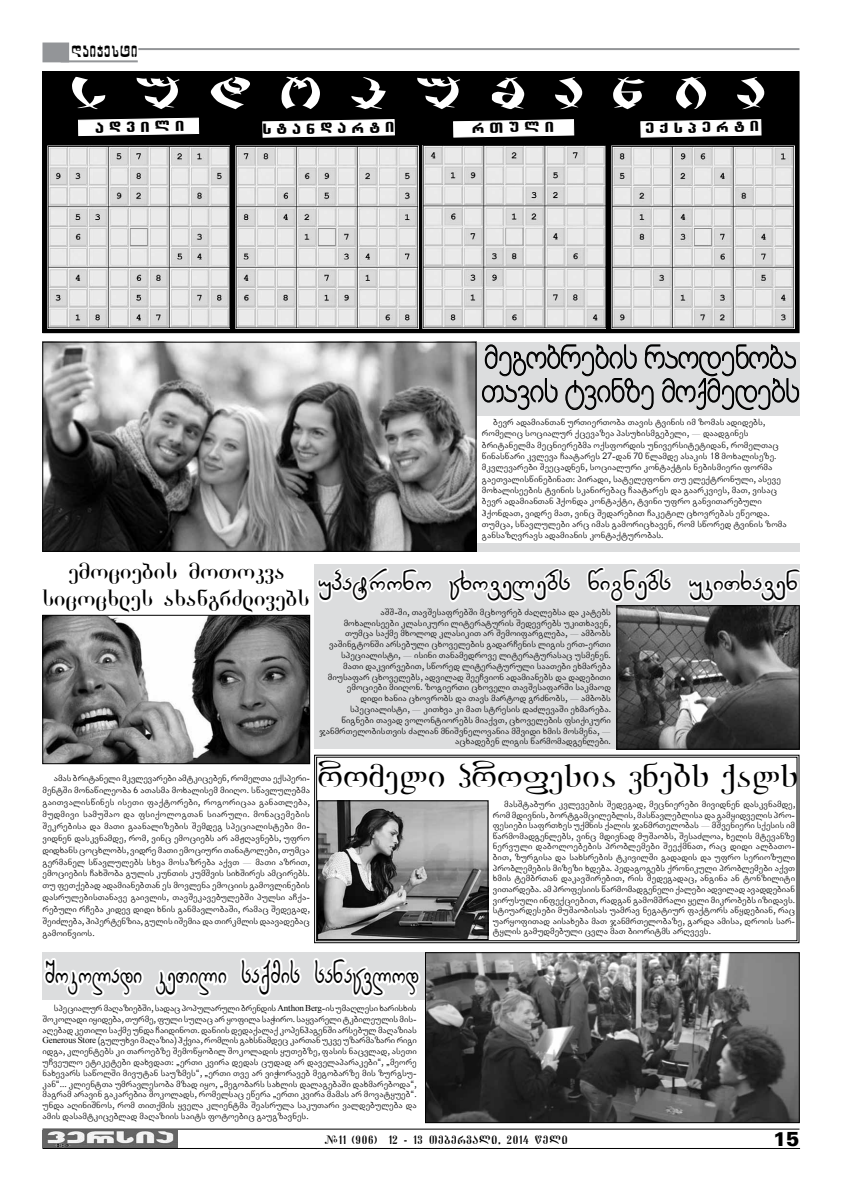
<style>
.page{position:relative;width:842px;height:1191px;background:#fff}
.page>*{position:absolute;margin:0;border:0;box-sizing:border-box;transform-origin:0 0}
.t1{font:46.1px "GHINURI";color:#fff;scale:2.5 1}
.t2{font:33.7px "Tamta";color:#000}
.t3{font:33.5px/33.6px "GEO Bordeaux";color:#000;scale:.75 1}
.t4{font:32.3px "Eka";color:#000;scale:.65 1}
.t5{font:27.9px "Eka";color:#000;scale:.89 1}
.t6{font:22.4px/26.9px "GEO Bodoni";color:#000;text-align:center}
.t7{font:20px "USA Black";color:#000}
.t8{font:15px "GEO Balav Mtavr";color:#000;scale:1.2 1}
.t9{font:12px "Geo Gedi Mze";color:#000;scale:2 1}
.t10{font:10px "Dumba Mtavr";color:#000}
.t11{font:9px/10.8px "Kolhety Normal";color:#000;text-align:justify}
.s1{font-family:"Times New Roman"}
</style>
<div class="page">
<hr style="left:43px;top:1128px;width:756px;height:1px;background:#000">
<img style="left:43px;top:1130px;width:135px;height:17px">
<hr style="left:43px;top:1148px;width:757px;height:1px;background:#000">
<hr style="left:61px;top:60px;width:77px;height:2px;background:#939598">
<div style="left:43px;top:43px;width:26px;height:19px;background:#939598"></div>
<div style="left:42px;top:42px;width:27px;height:20px;border:1px solid #939598"></div>
<hr style="left:138px;top:48px;width:661px;height:2px;background:#939598">
<div style="left:43px;top:72px;width:756px;height:261px;background:#000"></div>
<div style="left:42px;top:71px;width:757px;height:262px;border:1px solid #000"></div>
<img style="left:47px;top:145px;width:183px;height:184px">
<img style="left:235px;top:145px;width:183px;height:184px">
<img style="left:423px;top:145px;width:183px;height:184px">
<img style="left:612px;top:145px;width:182px;height:183px">
<svg style="left:78px;top:117px;width:121px;height:19px;background:#dadada"></svg>
<svg style="left:262px;top:119px;width:133px;height:19px;background:#dadada"></svg>
<svg style="left:453px;top:119px;width:122px;height:19px;background:#d9d9d9"></svg>
<svg style="left:640px;top:119px;width:122px;height:19px;background:#d9d9d9"></svg>
<svg style="left:314px;top:754px;width:486px;height:189px"></svg>
<div style="left:316px;top:756px;width:481px;height:185px;border:1px solid #000"></div>
<img style="left:427px;top:954px;width:370px;height:167px">
<div style="left:425px;top:952px;width:374px;height:171px;border:1px solid #000"></div>
<div style="left:43px;top:952px;width:382px;height:47px;background:#dcddde"></div>
<svg style="left:42px;top:955px;width:104px;height:45px"></svg>
<svg style="left:152px;top:970px;width:79px;height:30px"></svg>
<svg style="left:238px;top:958px;width:66px;height:42px"></svg>
<svg style="left:311px;top:957px;width:113px;height:43px"></svg>
<div style="left:417px;top:342px;width:382px;height:74px;background:#dcddde"></div>
<div style="left:417px;top:543px;width:382px;height:8px;background:#dcddde"></div>
<svg style="left:482px;top:344px;width:317px;height:66px"></svg>
<img style="left:45px;top:617px;width:263px;height:145px">
<div style="left:43px;top:615px;width:267px;height:149px;border:1px solid #000"></div>
<div style="left:314px;top:564px;width:485px;height:185px;background:#dcddde"></div>
<img style="left:619px;top:607px;width:178px;height:140px">
<div style="left:617px;top:605px;width:182px;height:144px;border:1px solid #000"></div>
<svg style="left:317px;top:567px;width:116px;height:35px"></svg>
<svg style="left:448px;top:568px;width:124px;height:35px"></svg>
<svg style="left:586px;top:566px;width:87px;height:37px"></svg>
<svg style="left:686px;top:566px;width:114px;height:57px"></svg>
<img style="left:319px;top:802px;width:167px;height:135px">
<div style="left:317px;top:800px;width:171px;height:139px;border:1px solid #000"></div>
<img style="left:44px;top:344px;width:430px;height:205px">
<div style="left:42px;top:342px;width:434px;height:209px;border:1px solid #000"></div>
<h3 class="t9" style="left:72px;top:43px;width:35px">DAIJESTI</h3>
<h1 class="t1" style="left:72px;top:75px;width:281px">S U D O K U M A N I A</h1>
<h3 class="t8" style="left:95px;top:119px;width:76px;rotate:-1deg">advili</h3>
<h3 class="t8" style="left:262px;top:120px;width:112px;rotate:-1deg">standarti</h3>
<h3 class="t8" style="left:472px;top:119px;width:70px;rotate:-1deg">rTuli</h3>
<h3 class="t8" style="left:645px;top:119px;width:96px;rotate:-1deg">eqsperti</h3>
<h3 class="t3" style="left:482px;top:340px;width:425px">MEGOBREBIS RAODENOBA<br>TAVIS TVINZE MOQMEDEBS</h3>
<h3 class="t6" style="left:43px;top:559px;width:269px">EMOCIEBIS MOTOKVA<br>SICOCXLES AXANGRZLIVEBS</h3>
<p class="t11" style="left:42px;top:773px;width:269px;line-height:11.9px;text-indent:11px">AMAS BRITANELI MKVLEVAREBI AMTKICEBEN, ROMELTA EQSPERI-MENTSI MONAWILEOBA 6 ATASMA MOXALISEM MIIRO. SWAVLULEBMA GAITVALISWINES ISETI FAQTOREBI, ROGORICAA GANATLEBA, MUDMIVI SAMUSAO DA FSIQOLOGTAN SIARULI. MONACEMEBIS SEKREBISA DA MATI GAANALIZEBIS SEMDEG SPECIALISTEBI MI-VIDNEN DASKVNAMDE, ROM, VINC EMOCIEBS AR AMJRAVNEBS, UFRO DIDXANS COCXLOBS, VIDRE MATI EMOCIURI TANATOLEBI, TUMCA GERMANEL SWAVLULEBS SXVA MOSAZREBA AQVT _ MATI AZRIT, EMOCIEBIS CAXSOBA GULIS KUNTIS KUMSVIS SIXSIRES AMCIREBS.<br>TU FETQEBAD ADAMIANEBTAN ES MOVLENA EMOCIIS GAMOVLINEBIS DASRULEBISTANAVE GAIVLIS, TAVSEKAVEBULEBSI PULSI ACQA-REBULI RCEBA KIDEV DIDI XNIS GANMAVLOBASI, RAMAC SEDEGAD, SEIZLEBA, HIPERTENZIA, GULIS ISEMIA DA TIRKMLIS DAAVADEBAC GAMOIWVIOS.</p>
<p class="t11" style="left:482px;top:417px;width:306px;line-height:11.3px;text-align:left;text-indent:11px">BEVR ADAMIANTAN URTIERTOBA TAVIS TVINIS IM ZOMAS ADIDEBS, ROMELIC SOCIALUR QCEVAZEA PASUXISMGEBELI, _ DAADGINES BRITANELMA MECNIEREBMA OQSFORDIS UNIVERSITETIDAN, ROMELTAC WINASWARI KVLEVA CAATARES 27-DAN 70 WLAMDE ASAKIS 18 MOXALISEZE.<br>MKVLEVAREBI SEECADNEN, SOCIALURI KONTAQTIS NEBISMIERI FORMA GAETVALISWINEBINAT: PIRADI, SATELEFONO TU ELEQTRONULI, ASEVE MOXALISEEBIS TVINIS SKANIREBAC CAATARES DA GAARKVIES, MAT, VISAC BEVR ADAMIANTAN HQONDA KONTAQTI, TVINI UFRO GANVITAREBULI HQONDAT, VIDRE MAT, VINC SEDAREBIT CAKETIL CXOVREBAS EWEODA.<br>TUMCA, SWAVLULEBI ARC IMAS GAMORICXAVEN, ROM SWORED TVINIS ZOMA GANSAZRVRAVS ADAMIANIS KONTAQTUROBAS.</p>
<h3 class="t5" style="left:318px;top:566px;width:542px">UPATRONO CXOVELEBS WIGNEBS UKITXAVEN</h3>
<p class="t11" style="left:319px;top:607px;width:293px;text-align:right">ASS-SI, TAVSESAFREBSI MCXOVREB ZARLEBSA DA KATEBS<br>MOXALISEEBI KLASIKURI LITERATURIS SEDEVREBS UKITXAVEN, TUMCA SAQME MXOLOD KLASIKIT AR SEMOIFARGLEBA, _ AMBOBS VASINGTONSI ARSEBULI CXOVELEBIS GADARCENIS LIGIS ERT-ERTI SPECIALISTI, _ ISINI TANAMEDROVE LITERATURASAC USMENEN.<br>MATI DAKVIRVEBIT, SWORED LITERATURULI SAATEBI EXMAREBA MIUSAFAR CXOVELEBS, ADVILAD SEECVION ADAMIANEBS DA DADEBITI EMOCIEBI MIIRON. ZOGIERTI CXOVELI TAVSESAFARSI SAKMAOD<br>DIDI XANIA CXOVROBS DA TAVS MARTOD GRZNOBS, _ AMBOBS SPECIALISTI, _ KITXVA KI MAT STRESIS DAZLEVASI EXMAREBA.<br>WIGNEBI TAVAD VOLONTIOREBS MIAQVT, CXOVELEBIS FSIQIKURI JANMRTELOBISTVIS ZALIAN MNISVNELOVANIA MSVIDI XMIS MOSMENA, _ ACXADEBEN LIGIS WARMOMADGENLEBI.</p>
<h2 class="t2" style="left:318px;top:758px;width:482px">ROMELI PROFESIA VNEBS QALS</h2>
<p class="t11" style="left:493px;top:799px;width:304px;text-indent:11px">MASSTABURI KVLEVEBIS SEDEGAD, MECNIEREBI MIVIDNEN DASKVNAMDE, ROM MDIVNIS, BORTGAMCILEBLIS, MASWAVLEBLISA DA GAMYIDVELIS PRO-FESIEBI SAFRTXES UQMNIS QALIS JANMRTELOBAS _ MSVENIERI SQESIS IM WARMOMADGENLEBS, VINC MDIVNAD MUSAOBS, SESAZLOA, XELIS MTEVANZE NERVULI DABOLOEBEBIS PROBLEMEBI SEEQMNAT, RAC DIDI ALBATO-BIT, ZURGISA DA SAXSREBIS TKIVILSI GADADIS DA UFRO SERIOZULI PROBLEMEBIS MIZEZI XDEBA. PEDAGOGEBS QRONIKULI PROBLEMEBI AQVT XMIS TEMBRTAN DAKAVSIREBIT, RIS SEDEGADAC, ANGINA AN TONZILITI VITARDEBA. AM PROFESIIS WARMOMADGENELI QALEBI ADVILAD AVADDEBIAN VIRUSULI INFEQCIEBIT, RADGAN GAMOMSRALI YELI MIKROBEBS IZIDAVS.<br>STIUARDESEBI MUSAOBISAS UAMRAV NEGATIUR FAQTORS AWYDEBIAN, RAC UARYOFITAD AISAXEBA MAT JANMRTELOBAZE, GARDA AMISA, DROIS SAR-TYLIS GAMUDMEBULI CVLA MAT BIORITMS ARRVEVS.</p>
<h3 class="t4" style="left:45px;top:955px;width:577px">SOKOLADI KETILI SAQMIS SANACVLOD</h3>
<p class="t11" style="left:43px;top:1003px;width:376px;text-indent:11px">SPECIALUR MARAZIEBSI, SADAC POPULARULI BRENDIS <span class="s1">Anthon Berg</span>-IS UMARLESI XARISXIS SOKOLADI IYIDEBA, TURME, FULI SULAC AR YOFILA SAWIRO. SAYVARELI TKBILEULIS MIS-AREBAD KETILI SAQME UNDA CAIDINOT. DANIIS DEDAQALAQ KOPENHAGENSI ARSEBUL MARAZIAS <span class="s1">Generous Store</span> (GULUXVI MARAZIA) HQVIA, ROMLIS GAXSNAMDEC KARTAN UKVE UZARMAZARI RIGI IDGA, KLIENTEBS KI TAROEBZE SEMOWYOBIL SOKOLADIS YUTEBZE, FASIS NACVLAD, ASETI UCVEULO ETIKETEBI DAXVDAT: `ERTI KVIRA DEDAS CUDAD AR DAVELAPARAKEBI~, `MEORE NAXEVARS SAWOLSI MIVUTAN SAUZMES~, `ERTI TVE AR VIWORAVEB MEGOBARZE MIS ZURGSU-KAN~... KLIENTTA UMRAVLESOBA MZAD IYO, `MEGOBARS SAXLIS DALAGEBASI DAXMAREBODA~, MAGRAM ARAVIN GAKAREBIA SOKOLADS, ROMELSAC EWERA `ERTI KVIRA MAMAS AR MOVATYUEB~.<br>UNDA ARINISNOS, ROM TITQMIS YVELA KLIENTMA SEASRULA SAKUTARI VALDEBULEBA DA AMIS DASAMTKICEBLAD MARAZIIS SAITS FOTOEBIC GAUGZAVNES.</p>
<p class="t10" style="left:324px;top:1134px;width:246px">#11 (906) 12 - 13 TEBERVALI, 2014 WELI</p>
<h3 class="t7" style="left:773px;top:1126px;width:28px">15</h3>
</div>
